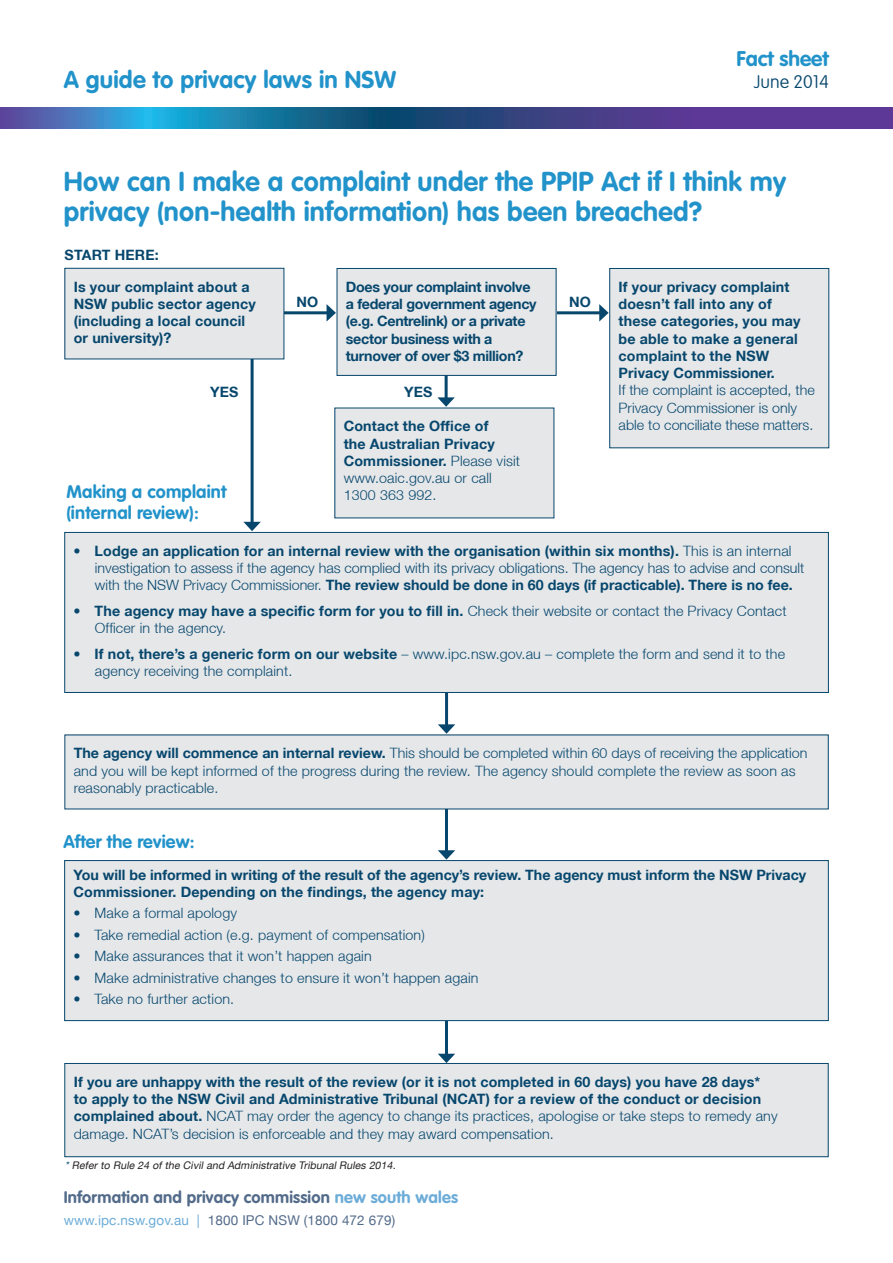
<style>
.page{position:relative;width:893px;height:1263px;background:#fff}
.page>*{position:absolute;margin:0;border:0;box-sizing:border-box;transform-origin:0 0}
._02_Body{font:700 27px/30px "VAG Rounded Std";letter-spacing:.01em;color:#2293ca}
.t1{font:700 24px "VAG Rounded Std";letter-spacing:.01em;color:#2293ca}
.t2{font:700 21px "VAG Rounded Std";color:#2293ca}
._02_Body-2{font:700 18px/21px "VAG Rounded Std";letter-spacing:.01em;color:#2293ca}
.t3{font:100 18px "VAG Rounded Std";color:#07476d}
.t4{font:700 16.5px "VAG Rounded Std";letter-spacing:.01em;color:#536b8a}
._02_Body-3{font:300 14.25px/17.2px "Helvetica Neue LT";letter-spacing:.01em;color:#07476d}
._02_Body-4{font:700 14.25px/17.2px "Helvetica Neue LT";letter-spacing:.01em;color:#07476d}
._02_Body-5{font:700 14.25px/17.2px "Helvetica Neue LT";letter-spacing:-.02em;color:#07476d}
.t5{font:13.5px "Helvetica Neue LT";letter-spacing:.01em;color:#536b8a}
._02_Body-6{font:italic 10.5px "Helvetica Neue LT";color:#231f20}
.s1{font-weight:300}
.s2{font-weight:700}
.s3{color:#07476d}
.s4{color:#6cacd8}
</style>
<div class="page">
<svg style="left:0;top:107px;width:893px;height:21px;background:#385899"></svg>
<hr style="left:445px;top:777px;width:3px;height:76px;background:#07476d">
<svg style="left:438px;top:850px;width:17px;height:10px"></svg>
<hr style="left:445px;top:633px;width:3px;height:94px;background:#07476d">
<svg style="left:438px;top:724px;width:17px;height:10px"></svg>
<div style="left:65px;top:1063px;width:763px;height:94px;background:#e5e7e9"></div>
<div style="left:64px;top:1063px;width:765px;height:94px;border:1px solid #07476d"></div>
<div style="left:65px;top:735px;width:763px;height:74px;background:#e5e7e9"></div>
<hr style="left:251px;top:302px;width:3px;height:222px;background:#07476d">
<svg style="left:243px;top:522px;width:18px;height:9px"></svg>
<hr style="left:225px;top:311px;width:104px;height:3px;background:#07476d">
<svg style="left:327px;top:304px;width:9px;height:17px"></svg>
<hr style="left:498px;top:311px;width:104px;height:3px;background:#07476d">
<svg style="left:599px;top:304px;width:10px;height:18px"></svg>
<hr style="left:445px;top:366px;width:3px;height:34px;background:#07476d">
<svg style="left:437px;top:397px;width:18px;height:10px"></svg>
<hr style="left:445px;top:962px;width:3px;height:94px;background:#07476d">
<svg style="left:438px;top:1054px;width:17px;height:9px"></svg>
<div style="left:65px;top:268px;width:219px;height:91px;background:#e5e7e9"></div>
<div style="left:64px;top:268px;width:220px;height:91px;border:1px solid #07476d"></div>
<div style="left:610px;top:268px;width:219px;height:180px;background:#e5e7e9"></div>
<div style="left:609px;top:268px;width:220px;height:180px;border:1px solid #07476d"></div>
<div style="left:65px;top:860px;width:763px;height:160px;background:#e5e7e9"></div>
<div style="left:64px;top:860px;width:765px;height:161px;border:1px solid #07476d"></div>
<div style="left:65px;top:532px;width:763px;height:160px;background:#e5e7e9"></div>
<div style="left:64px;top:532px;width:765px;height:161px;border:1px solid #07476d"></div>
<div style="left:337px;top:268px;width:219px;height:107px;background:#e5e7e9"></div>
<div style="left:337px;top:268px;width:219px;height:108px;border:1px solid #07476d"></div>
<div style="left:335px;top:408px;width:219px;height:110px;background:#e5e7e9"></div>
<h3 class="t2" style="left:736px;top:47px;width:94px">Fact sheet</h3>
<h2 class="t1" style="left:64px;top:66px;width:334px">A guide to privacy laws in NSW</h2>
<p class="t3" style="left:754px;top:71px;width:76px">June 2014</p>
<p class="_02_Body" style="left:64px;top:167px;width:724px">How can I make a complaint under the PPIP Act if I think my privacy (non-health information) has been breached?</p>
<p class="_02_Body-4" style="left:65px;top:246px;width:96px">START HERE:</p>
<p class="_02_Body-4" style="left:74px;top:278px;width:184px">Is your complaint about a<br>NSW public sector agency (including a local council or university)?</p>
<p class="_02_Body-4" style="left:619px;top:278px;width:198px">If your privacy complaint doesn’t fall into any of<br>these categories, you may be able to make a general complaint to the NSW<br>Privacy Commissioner.<br><span class="s1">If the complaint is accepted, the<br>Privacy Commissioner is only able to conciliate these matters.</span></p>
<p class="_02_Body-5" style="left:346px;top:278px;width:192px">Does your complaint involve a federal government agency (e.g. Centrelink) or a private sector business with a turnover of over $3 million?</p>
<p class="_02_Body-4" style="left:296px;top:292px;width:23px">NO</p>
<p class="_02_Body-4" style="left:569px;top:292px;width:23px">NO</p>
<p class="_02_Body-4" style="left:210px;top:383px;width:30px">YES</p>
<p class="_02_Body-4" style="left:404px;top:383px;width:30px">YES</p>
<p class="_02_Body-4" style="left:344px;top:417px;width:178px">Contact the Office of<br>the Australian Privacy<br>Commissioner. <span class="s1">Please visit www.oaic.gov.au or call<br>1300 363 992.</span></p>
<p class="_02_Body-2" style="left:66px;top:482px;width:162px">Making a complaint (internal review):</p>
<p class="_02_Body-3" style="left:95px;top:542px;width:711px;text-indent:-21px"><span class="s2">• Lodge an application for an internal review with the organisation (within six months).</span> This is an internal investigation to assess if the agency has complied with its privacy obligations. The agency has to advise and consult with the NSW Privacy Commissioner. <span class="s2">The review should be done in 60 days (if practicable). There is no fee.</span></p>
<p class="_02_Body-3" style="left:95px;top:602px;width:693px;text-indent:-21px"><span class="s2">• The agency may have a specific form for you to fill in.</span> Check their website or contact the Privacy Contact<br>Officer in the agency.</p>
<p class="_02_Body-3" style="left:95px;top:645px;width:692px;text-indent:-21px"><span class="s2">• If not, there’s a generic form on our website</span> – www.ipc.nsw.gov.au – complete the form and send it to the agency receiving the complaint.</p>
<p class="_02_Body-3" style="left:74px;top:744px;width:735px"><span class="s2">The agency will commence an internal review.</span> This should be completed within 60 days of receiving the application and you will be kept informed of the progress during the review. The agency should complete the review as soon as reasonably practicable.</p>
<p class="_02_Body-2" style="left:63px;top:832px;width:133px">After the review:</p>
<p class="_02_Body-4" style="left:74px;top:865px;width:734px">You will be informed in writing of the result of the agency’s review. The agency must inform the NSW Privacy<br>Commissioner. Depending on the findings, the agency may:</p>
<p class="_02_Body-3" style="left:74px;top:904px;width:165px">• Make a formal apology</p>
<p class="_02_Body-3" style="left:74px;top:926px;width:353px">• Take remedial action (e.g. payment of compensation)</p>
<p class="_02_Body-3" style="left:74px;top:947px;width:300px">• Make assurances that it won’t happen again</p>
<p class="_02_Body-3" style="left:74px;top:969px;width:406px">• Make administrative changes to ensure it won’t happen again</p>
<p class="_02_Body-3" style="left:74px;top:990px;width:162px">• Take no further action.</p>
<p class="_02_Body-4" style="left:74px;top:1073px;width:705px">If you are unhappy with the result of the review (or it is not completed in 60 days) you have 28 days* to apply to the NSW Civil and Administrative Tribunal (NCAT) for a review of the conduct or decision complained about. <span class="s1">NCAT may order the agency to change its practices, apologise or take steps to remedy any damage. NCAT’s decision is enforceable and they may award compensation.</span></p>
<p class="_02_Body-6" style="left:65px;top:1159px;width:334px"><span class="s3">*</span> Refer to Rule 24 of the Civil and Administrative Tribunal Rules 2014.</p>
<p class="t4" style="left:64px;top:1188px;width:396px">Information and privacy commission <span class="s4">new south wales</span></p>
<p class="t5" style="left:64px;top:1212px;width:333px"><span class="s4">www.ipc.nsw.gov.au |</span> 1800 IPC NSW (1800 472 679)</p>
</div>
